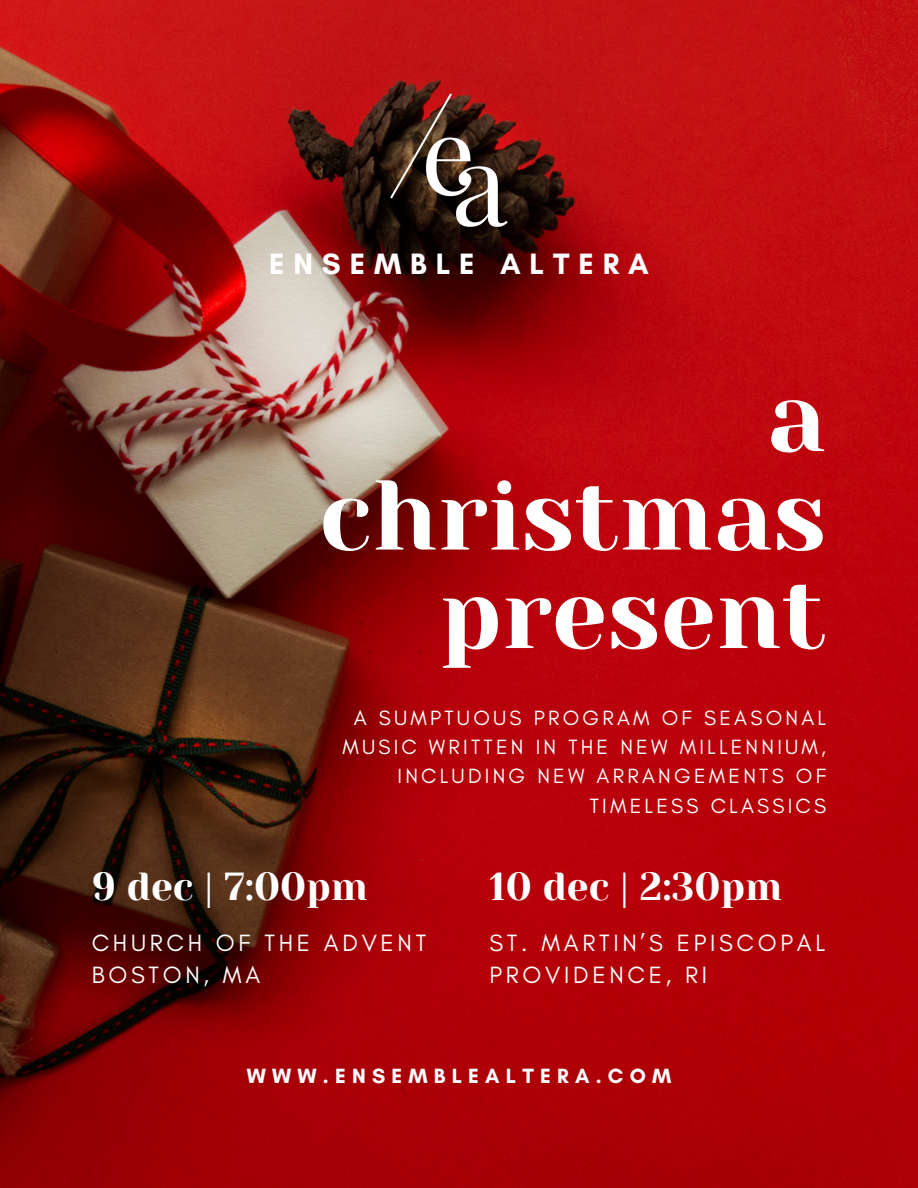
<style>
.page{position:relative;width:918px;height:1188px;background:#fff}
.page>*{position:absolute;margin:0;border:0;box-sizing:border-box;transform-origin:0 0}
.t1{font:98.85px/98.6px "Yeseva One";color:#fff;text-align:right}
.t2{font:39px "Yeseva One";color:#fff}
.t3{font:700 30px "Glacial Indifference";letter-spacing:.295em;color:#fff}
.t4{font:24px/32.7px "Glacial Indifference";letter-spacing:.155em;color:#fff}
.t5{font:21px/29.2px "Glacial Indifference";letter-spacing:.155em;color:#fff;text-align:right}
.t6{font:700 21px "Glacial Indifference";letter-spacing:.295em;color:#fff}
</style>
<div class="page">
<img style="left:0;top:0;width:918px;height:1188px">
<img style="left:262px;top:63px;width:393px;height:222px">
<h3 class="t3" style="left:269px;top:246px;width:381px">ENSEMBLE ALTERA</h3>
<p class="t1" style="left:319px;top:368px;width:508px">a christmas present</p>
<h1 class="t5" style="left:342px;top:703px;width:485px">A SUMPTUOUS PROGRAM OF SEASONAL<br>MUSIC WRITTEN IN THE NEW MILLENNIUM,<br>INCLUDING NEW ARRANGEMENTS OF<br>TIMELESS CLASSICS</h1>
<p class="t2" style="left:92px;top:864px;width:278px">9 dec | 7:00pm</p>
<h2 class="t4" style="left:92px;top:926px;width:336px">CHURCH OF THE ADVENT<br>BOSTON, MA</h2>
<h4 class="t2" style="left:490px;top:864px;width:294px">10 dec | 2:30pm</h4>
<h2 class="t4" style="left:490px;top:926px;width:337px">ST. MARTIN’S EPISCOPAL<br>PROVIDENCE, RI</h2>
<h4 class="t6" style="left:247px;top:1063px;width:426px">WWW.ENSEMBLEALTERA.COM</h4>
</div>
